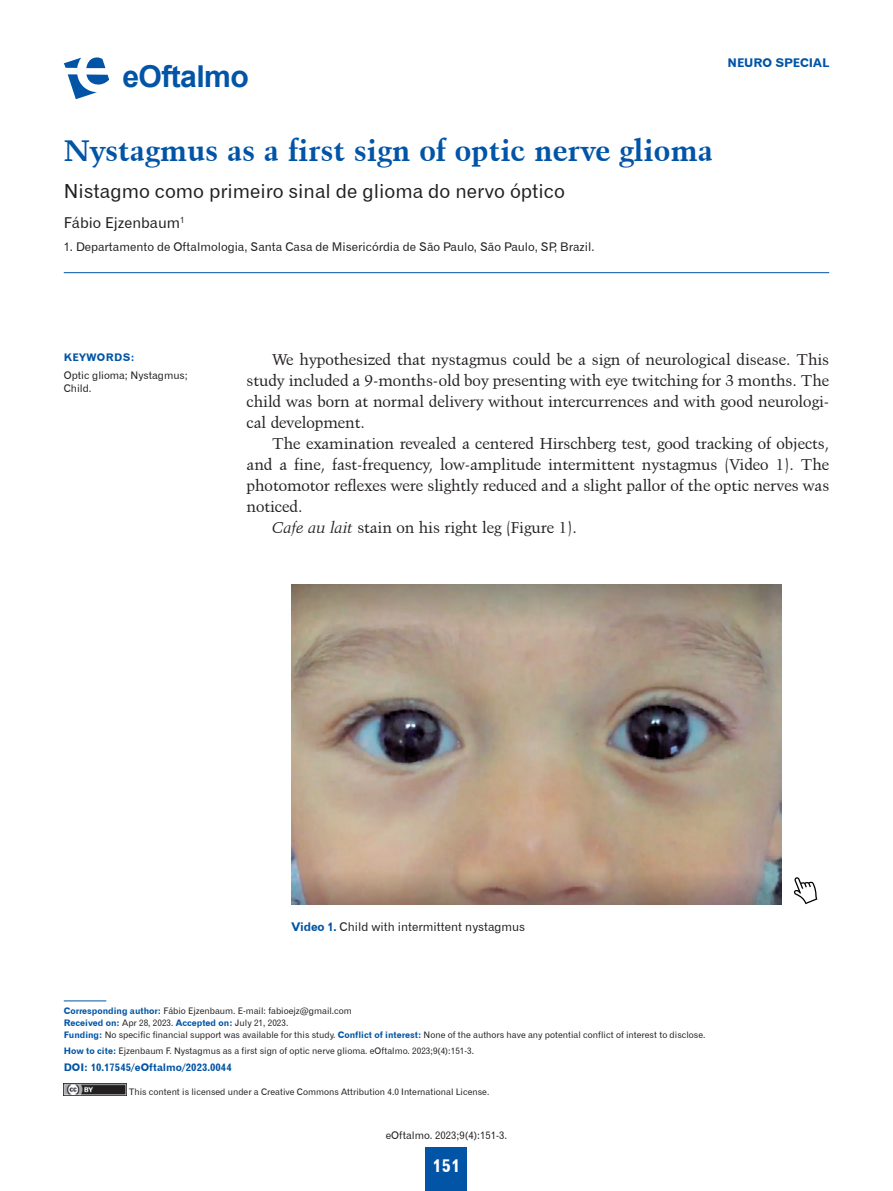
<style>
.page{position:relative;width:893px;height:1191px;background:#fff}
.page>*{position:absolute;margin:0;border:0;box-sizing:border-box;transform-origin:0 0}
.t1{font:700 30.15px "Arial";letter-spacing:-.02em;color:#0154a6}
.t2{font:700 30px "Kuenstler 480 BT";color:#0154a6}
.t3{font:19.5px "Gothic 720 BT Roman B";color:#231f20}
.t4{font:18px "Gothic 720 BT Bold B";color:#fff}
.t5{font:15.75px/21px "Kuenstler 480 BT";color:#231f20;text-align:justify}
.t6{font:15px "Gothic 720 BT Roman B";color:#231f20}
.t7{font:12px "Gothic 720 BT Roman B";color:#231f20}
.t8{font:12px "Gothic 720 BT Bold B";color:#0154a6}
.t9{font:10.5px/13.5px "Gothic 720 BT Roman B";color:#231f20}
.t10{font:10.5px "Gothic 720 BT Bold B";color:#0154a6}
.t11{font:10.5px "Gothic 720 BT Bold B";letter-spacing:.04em;color:#0154a6}
.t12{font:9px/12px "Gothic 720 BT Roman B";color:#231f20}
.s1{font-style:italic}
.s2{font-family:"Gothic 720 BT Bold B";color:#0154a6}
</style>
<div class="page">
<svg style="left:68px;top:74px;width:41px;height:25px"></svg>
<svg style="left:64px;top:57px;width:41px;height:11px"></svg>
<div style="left:426px;top:1147px;width:41px;height:44px;background:#0154a6"></div>
<img style="left:64px;top:1083px;width:63px;height:12px">
<hr style="left:64px;top:272px;width:765px;height:1px;background:#0154a6">
<hr style="left:64px;top:1000px;width:42px;height:1px;background:#0154a6">
<img style="left:292px;top:584px;width:490px;height:320px">
<svg style="left:793px;top:877px;width:24px;height:27px"></svg>
<h1 class="t1" style="left:122px;top:55px;width:128px">eOftalmo</h1>
<p class="t8" style="left:727px;top:55px;width:103px">NEURO SPECIAL</p>
<h2 class="t2" style="left:64px;top:132px;width:651px">Nystagmus as a first sign of optic nerve glioma</h2>
<p class="t3" style="left:64px;top:179px;width:503px">Nistagmo como primeiro sinal de glioma do nervo óptico</p>
<p class="t6" style="left:64px;top:213px;width:122px">Fábio Ejzenbaum<sup>1</sup></p>
<p class="t7" style="left:64px;top:239px;width:532px">1. Departamento de Oftalmologia, Santa Casa de Misericórdia de São Paulo, São Paulo, SP, Brazil.</p>
<p class="t11" style="left:64px;top:351px;width:72px">KEYWORDS:</p>
<p class="t9" style="left:64px;top:368px;width:125px">Optic glioma; Nystagmus;<br>Child.</p>
<p class="t5" style="left:247px;top:349px;width:584px;text-indent:26px">We hypothesized that nystagmus could be a sign of neurological disease. This study included a 9-months-old boy presenting with eye twitching for 3 months. The child was born at normal delivery without intercurrences and with good neurologi&shy;cal development.</p>
<p class="t5" style="left:272px;top:433px;width:558px">The examination revealed a centered Hirschberg test, good tracking of objects,</p>
<p class="t5" style="left:247px;top:454px;width:584px">and a fine, fast-frequency, low-amplitude intermittent nystagmus (Video 1). The</p>
<p class="t5" style="left:247px;top:475px;width:584px">photomotor reflexes were slightly reduced and a slight pallor of the optic nerves was</p>
<p class="t5" style="left:247px;top:496px;width:57px">noticed.</p>
<p class="t5" style="left:272px;top:517px;width:306px"><span class="s1">Cafe au lait</span> stain on his right leg (Figure 1).</p>
<p class="t7" style="left:292px;top:919px;width:235px"><span class="s2">Video 1.</span> Child with intermittent nystagmus</p>
<p class="t12" style="left:64px;top:1004px;width:643px"><span class="s2">Corresponding author:</span> Fábio Ejzenbaum. E-mail: fabioejz@gmail.com<br><span class="s2">Received on:</span> Apr 28, 2023. <span class="s2">Accepted on:</span> July 21, 2023.<br><span class="s2">Funding:</span> No specific financial support was available for this study. <span class="s2">Conflict of interest:</span> None of the authors have any potential conflict of interest to disclose.</p>
<p class="t12" style="left:64px;top:1045px;width:412px"><span class="s2">How to cite:</span> Ejzenbaum F. Nystagmus as a first sign of optic nerve glioma. eOftalmo. 2023;9(4):151-3.</p>
<p class="t10" style="left:64px;top:1060px;width:169px">DOI: 10.17545/eOftalmo/2023.0044</p>
<p class="t12" style="left:129px;top:1086px;width:362px">This content is licensed under a Creative Commons Attribution 4.0 International License.</p>
<p class="t9" style="left:386px;top:1128px;width:123px">eOftalmo. 2023;9(4):151-3.</p>
<p class="t4" style="left:433px;top:1154px;width:29px">151</p>
</div>
